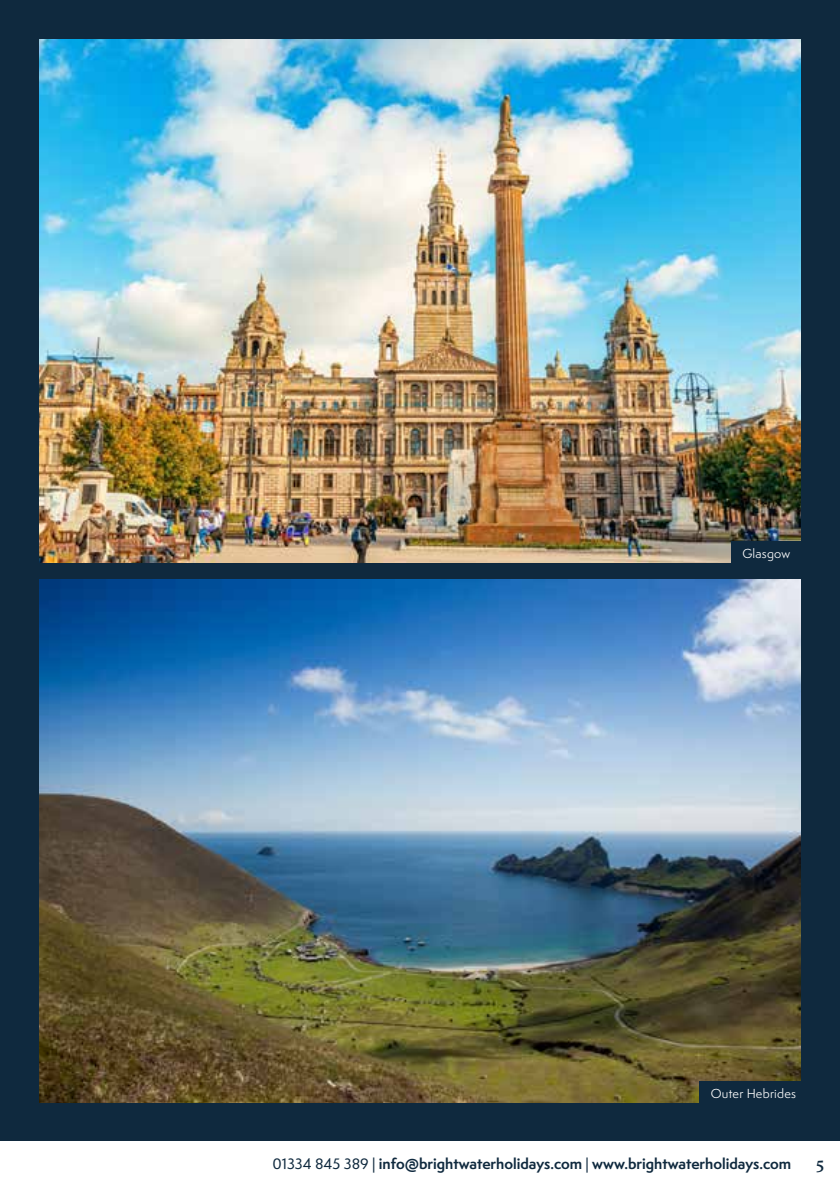
<style>
.page{position:relative;width:840px;height:1191px;background:#fff}
.page>*{position:absolute;margin:0;border:0;box-sizing:border-box;transform-origin:0 0}
.t1{font:600 16px "Dapifer";color:#0f293e}
.t2{font:700 14px "Semplicita Pro";color:#0f293e}
.t3{font:12px "Semplicita Pro";letter-spacing:.02em;color:#fff}
.s1{font-weight:500}
</style>
<div class="page">
<div style="left:0;top:0;width:839px;height:1141px;background:#0f293e"></div>
<img style="left:40px;top:40px;width:759px;height:522px">
<img style="left:40px;top:579px;width:759px;height:523px">
<div style="left:730px;top:541px;width:71px;height:22px;background:#0f293e"></div>
<div style="left:699px;top:1081px;width:108px;height:22px;background:#0f293e"></div>
<p class="t3" style="left:742px;top:545px;width:49px">Glasgow</p>
<p class="t3" style="left:710px;top:1084px;width:87px">Outer Hebrides</p>
<p class="t2" style="left:272px;top:1153px;width:520px"><span class="s1">01334 845 389 |</span> info@brightwaterholidays.com <span class="s1">|</span> www.brightwaterholidays.com</p>
<p class="t1" style="left:815px;top:1155px;width:11px">5</p>
</div>
